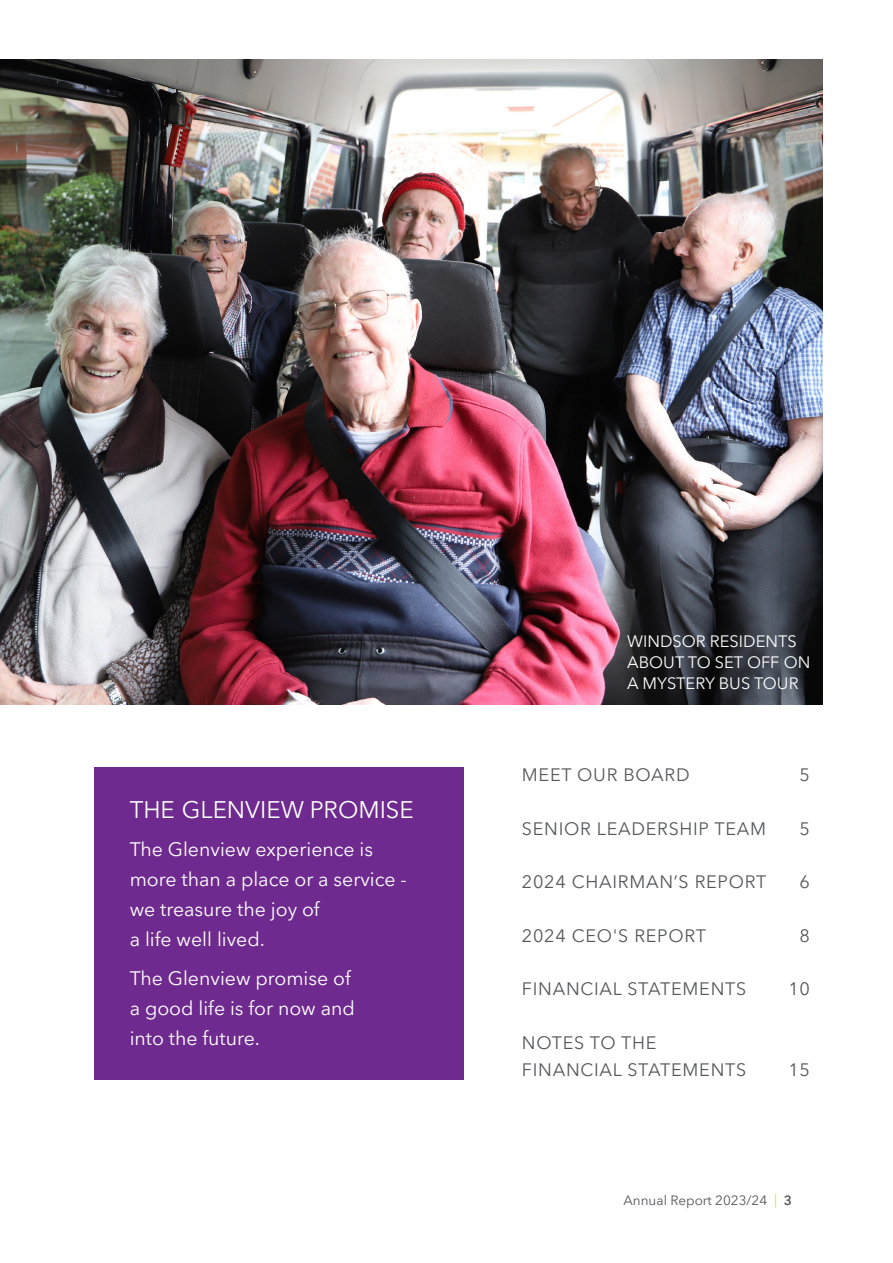
<style>
.page{position:relative;width:893px;height:1263px;background:#fff}
.page>*{position:absolute;margin:0;border:0;box-sizing:border-box;transform-origin:0 0}
.t1{font:24px "Avenir Next LT Pro";color:#fff}
.t2{font:19.5px/30px "Avenir Next LT Pro";color:#fff}
.Text{font:18px/27px "Avenir Next LT Pro";letter-spacing:.04em;color:#57585a}
.Notes_heading_financials{font:16.5px/21px "Avenir Next LT Pro";color:#fff}
.t3{font:13.5px "Avenir Next LT Pro";color:#57585a}
.s1{color:#d5df3e}
.s2{font-weight:600}
</style>
<div class="page">
<img style="left:0;top:60px;width:823px;height:644px">
<div style="left:94px;top:767px;width:369px;height:313px;background:#6e2a8e"></div>
<p class="t1" style="left:130px;top:795px;width:285px">THE GLENVIEW PROMISE</p>
<p class="t2" style="left:130px;top:834px;width:279px">The Glenview experience is more than a place or a service - we treasure the joy of<br>a life well lived.</p>
<p class="t2" style="left:130px;top:963px;width:227px">The Glenview promise of a good life is for now and into the future.</p>
<p class="Notes_heading_financials" style="left:627px;top:631px;width:185px">WINDSOR RESIDENTS<br>ABOUT TO SET OFF ON<br>A MYSTERY BUS TOUR</p>
<p class="Text" style="left:522px;top:761px;width:169px">MEET OUR BOARD</p>
<p class="Text" style="left:799px;top:761px;width:12px">5</p>
<p class="Text" style="left:522px;top:815px;width:246px">SENIOR LEADERSHIP TEAM</p>
<p class="Text" style="left:799px;top:815px;width:12px">5</p>
<p class="Text" style="left:522px;top:868px;width:246px">2024 CHAIRMAN’S REPORT</p>
<p class="Text" style="left:799px;top:868px;width:12px">6</p>
<p class="Text" style="left:522px;top:922px;width:186px">2024 CEO'S REPORT</p>
<p class="Text" style="left:799px;top:922px;width:12px">8</p>
<p class="Text" style="left:522px;top:975px;width:226px">FINANCIAL STATEMENTS</p>
<p class="Text" style="left:788px;top:975px;width:23px">10</p>
<p class="Text" style="left:522px;top:1029px;width:226px">NOTES TO THE<br>FINANCIAL STATEMENTS</p>
<p class="Text" style="left:788px;top:1056px;width:23px">15</p>
<p class="t3" style="left:623px;top:1192px;width:170px">Annual Report 2023/24 <span class="s1">|</span> <span class="s2">3</span></p>
</div>
